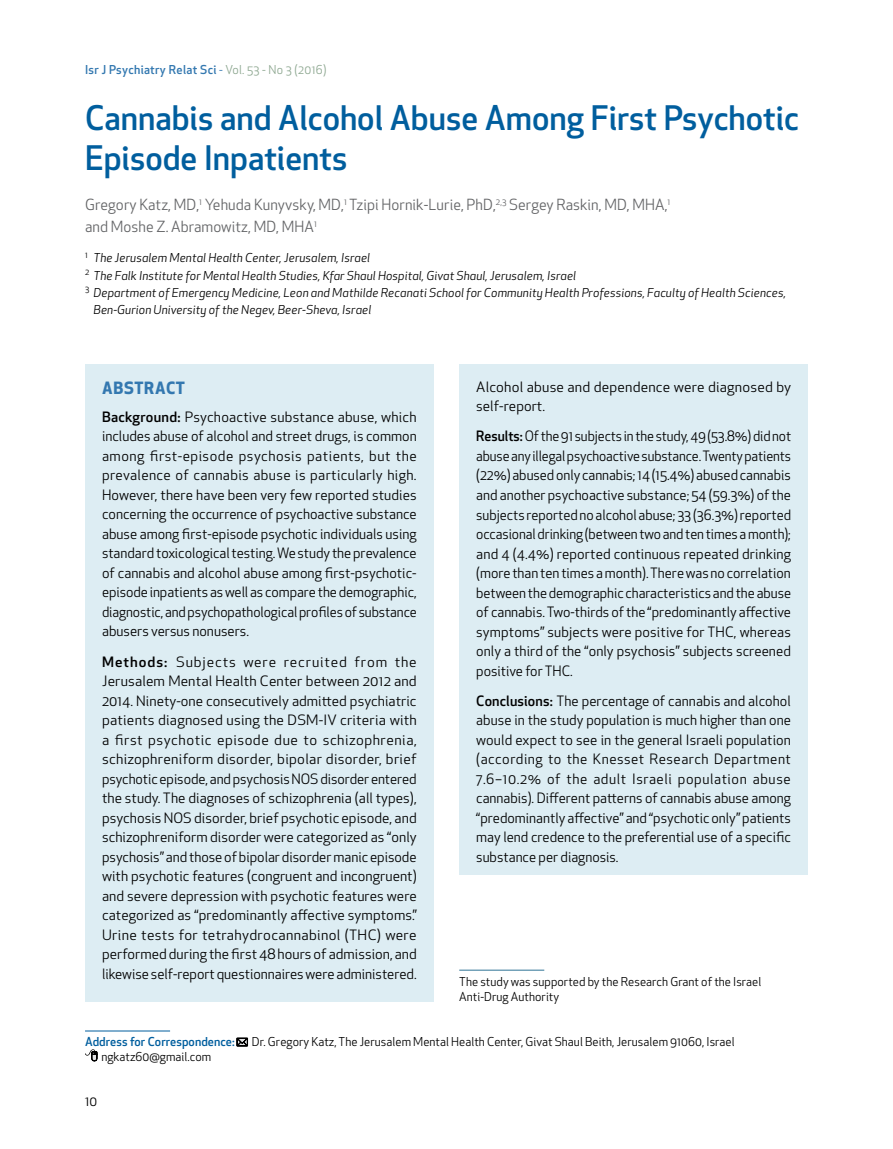
<style>
.page{position:relative;width:893px;height:1149px;background:#fff}
.page>*{position:absolute;margin:0;border:0;box-sizing:border-box;transform-origin:0 0}
.t1{font:500 33px/40.5px "Apex New";color:#005e9e}
.t2{font:700 16.5px "Apex New";letter-spacing:.05em;color:#3378b0}
.t3{font:15px/22.5px "Apex New";letter-spacing:.005em;color:#636466}
.t4{font:13.95px/19.5px "Apex New";color:#000;text-align:justify}
.t5{font:13.95px/19.5px "Apex New";color:#000;text-align:justify;scale:1.05 1}
.t6{font:13.5px "Apex New";color:#000}
.t7{font:italic 12px "Apex New";letter-spacing:.01em;color:#000}
.t8{font:12px/15px "Apex New";letter-spacing:.005em;color:#000}
.t9{font:500 12px "Apex New";letter-spacing:.025em;color:#3378b0}
.t10{font:500 12px "Apex New";letter-spacing:.005em;color:#005e9e}
.s1{font-weight:400}
.s2{font-weight:400;color:#8da790}
.s3{font-weight:500}
</style>
<div class="page">
<div style="left:85px;top:364px;width:349px;height:637px;background:#ddedf3"></div>
<div style="left:459px;top:364px;width:349px;height:510px;background:#ddedf3"></div>
<hr style="left:85px;top:1030px;width:85px;height:1px;background:#005e9e">
<svg style="left:237px;top:1037px;width:11px;height:8px"></svg>
<svg style="left:85px;top:1049px;width:12px;height:11px"></svg>
<hr style="left:459px;top:969px;width:85px;height:1px;background:#2d7395">
<p class="t9" style="left:85px;top:62px;width:243px">Isr J Psychiatry Relat Sci <span class="s1">-</span> <span class="s2">Vol. 53 - No 3 (2016)</span></p>
<h1 class="t1" style="left:85px;top:97px;width:715px">Cannabis and Alcohol Abuse Among First Psychotic<br>Episode Inpatients</h1>
<p class="t3" style="left:85px;top:193px;width:587px">Gregory Katz, MD,<sup>1</sup> Yehuda Kunyvsky, MD,<sup>1</sup> Tzipi Hornik-Lurie, PhD,<sup>2,3</sup> Sergey Raskin, MD, MHA,<sup>1 </sup>and Moshe Z. Abramowitz, MD, MHA<sup>1</sup></p>
<p class="t7" style="left:85px;top:250px;width:287px"><sup>1</sup> The Jerusalem Mental Health Center, Jerusalem, Israel</p>
<p class="t7" style="left:85px;top:268px;width:493px"><sup>2</sup> The Falk Institute for Mental Health Studies, Kfar Shaul Hospital, Givat Shaul, Jerusalem, Israel</p>
<p class="t7" style="left:85px;top:285px;width:702px"><sup>3</sup> Department of Emergency Medicine, Leon and Mathilde Recanati School for Community Health Professions, Faculty of Health Sciences,</p>
<p class="t7" style="left:94px;top:302px;width:279px">Ben-Gurion University of the Negev, Beer-Sheva, Israel</p>
<p class="t2" style="left:102px;top:375px;width:84px">ABSTRACT</p>
<p class="t4" style="left:102px;top:407px;width:316px"><span class="s3">Background:</span> Psychoactive substance abuse, which includes abuse of alcohol and street drugs, is common among first-episode psychosis patients, but the prevalence of cannabis abuse is particularly high.<br>However, there have been very few reported studies concerning the occurrence of psychoactive substance abuse among first-episode psychotic individuals using standard toxicological testing. We study the prevalence of cannabis and alcohol abuse among first-psychotic&shy;episode inpatients as well as compare the demographic, diagnostic, and psychopathological profiles of substance abusers versus nonusers.</p>
<p class="t5" style="left:102px;top:651px;width:301px"><span class="s3">Methods:</span> Subjects were recruited from the Jerusalem Mental Health Center between 2012 and 2014. Ninety-one consecutively admitted psychiatric patients diagnosed using the DSM-IV criteria with a first psychotic episode due to schizophrenia, schizophreniform disorder, bipolar disorder, brief psychotic episode, and psychosis NOS disorder entered the study. The diagnoses of schizophrenia (all types), psychosis NOS disorder, brief psychotic episode, and schizophreniform disorder were categorized as “only psychosis” and those of bipolar disorder manic episode with psychotic features (congruent and incongruent) and severe depression with psychotic features were categorized as “predominantly affective symptoms.” Urine tests for tetrahydrocannabinol (THC) were performed during the first 48 hours of admission, and likewise self-report questionnaires were administered.</p>
<p class="t5" style="left:476px;top:377px;width:301px">Alcohol abuse and dependence were diagnosed by self-report.</p>
<p class="t4" style="left:476px;top:426px;width:316px"><span class="s3">Results:</span> Of the 91 subjects in the study, 49 (53.8%) did not abuse any illegal psychoactive substance. Twenty patients (22%) abused only cannabis; 14 (15.4%) abused cannabis and another psychoactive substance; 54 (59.3%) of the subjects reported no alcohol abuse; 33 (36.3%) reported occasional drinking (between two and ten times a month); and 4 (4.4%) reported continuous repeated drinking (more than ten times a month). There was no correlation between the demographic characteristics and the abuse of cannabis. Two-thirds of the “predominantly affective symptoms” subjects were positive for THC, whereas only a third of the “only psychosis” subjects screened positive for THC.</p>
<p class="t4" style="left:476px;top:690px;width:316px"><span class="s3">Conclusions:</span> The percentage of cannabis and alcohol abuse in the study population is much higher than one would expect to see in the general Israeli population (according to the Knesset Research Department 7.6–10.2% of the adult Israeli population abuse cannabis). Different patterns of cannabis abuse among “predominantly affective” and “psychotic only” patients may lend credence to the preferential use of a specific substance per diagnosis.</p>
<p class="t8" style="left:459px;top:974px;width:303px">The study was supported by the Research Grant of the Israel<br>Anti-Drug Authority</p>
<p class="t10" style="left:85px;top:1033px;width:151px">Address for Correspondence:</p>
<p class="t8" style="left:252px;top:1033px;width:484px">Dr. Gregory Katz, The Jerusalem Mental Health Center, Givat Shaul Beith, Jerusalem 91060, Israel</p>
<p class="t8" style="left:101px;top:1048px;width:111px">ngkatz60@gmail.com</p>
<p class="t6" style="left:85px;top:1092px;width:14px">10</p>
</div>
